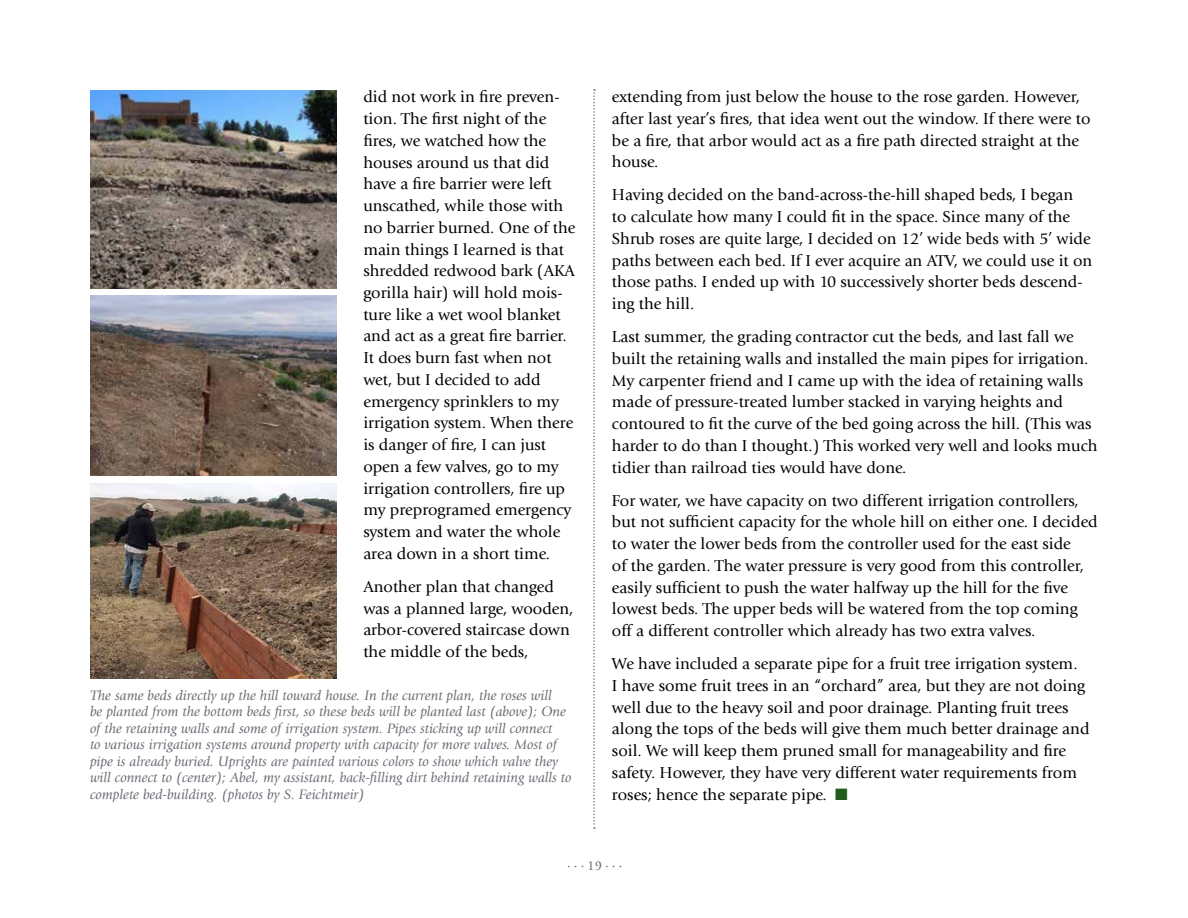
<style>
.page{position:relative;width:1188px;height:918px;background:#fff}
.page>*{position:absolute;margin:0;border:0;box-sizing:border-box;transform-origin:0 0}
.t1{font:16.5px/21.8px "Giovanni";color:#000}
.t2{font:italic 14.25px/16.5px "Giovanni";color:#6b6e76}
.t3{font:13.5px "Giovanni";color:#6b6e76}
.t4{font:4.5px "Giovanni";color:#6b6e76}
.s1{color:#225c1a}
</style>
<div class="page">
<svg style="left:593px;top:89px;width:2px;height:740px"></svg>
<img style="left:90px;top:90px;width:246px;height:198px">
<img style="left:90px;top:296px;width:246px;height:180px">
<img style="left:90px;top:483px;width:246px;height:196px">
<p class="t1" style="left:363px;top:86px;width:214px">did not work in fire preven&shy;tion. The first night of the fires, we watched how the houses around us that did have a fire barrier were left unscathed, while those with no barrier burned. One of the main things I learned is that shredded redwood bark (AKA gorilla hair) will hold mois&shy;ture like a wet wool blanket and act as a great fire barrier.<br>It does burn fast when not wet, but I decided to add emergency sprinklers to my irrigation system. When there is danger of fire, I can just open a few valves, go to my irrigation controllers, fire up my preprogramed emergency system and water the whole area down in a short time.</p>
<p class="t1" style="left:363px;top:576px;width:212px">Another plan that changed was a planned large, wooden, arbor-covered staircase down the middle of the beds,</p>
<p class="t2" style="left:90px;top:687px;width:483px">The same beds directly up the hill toward house. In the current plan, the roses will<br>be planted from the bottom beds first, so these beds will be planted last (above); One of the retaining walls and some of irrigation system. Pipes sticking up will connect<br>to various irrigation systems around property with capacity for more valves. Most of pipe is already buried. Uprights are painted various colors to show which valve they will connect to (center); Abel, my assistant, back-filling dirt behind retaining walls to complete bed-building. (photos by S. Feichtmeir)</p>
<p class="t1" style="left:612px;top:86px;width:480px">extending from just below the house to the rose garden. However, after last year’s fires, that idea went out the window. If there were to be a fire, that arbor would act as a fire path directed straight at the house.</p>
<p class="t1" style="left:612px;top:184px;width:482px">Having decided on the band-across-the-hill shaped beds, I began<br>to calculate how many I could fit in the space. Since many of the Shrub roses are quite large, I decided on 12’ wide beds with 5’ wide paths between each bed. If I ever acquire an ATV, we could use it on those paths. I ended up with 10 successively shorter beds descend&shy;ing the hill.</p>
<p class="t1" style="left:612px;top:326px;width:487px">Last summer, the grading contractor cut the beds, and last fall we built the retaining walls and installed the main pipes for irrigation.<br>My carpenter friend and I came up with the idea of retaining walls made of pressure-treated lumber stacked in varying heights and contoured to fit the curve of the bed going across the hill. (This was harder to do than I thought.) This worked very well and looks much tidier than railroad ties would have done.</p>
<p class="t1" style="left:612px;top:490px;width:487px">For water, we have capacity on two different irrigation controllers, but not sufficient capacity for the whole hill on either one. I decided to water the lower beds from the controller used for the east side<br>of the garden. The water pressure is very good from this controller, easily sufficient to push the water halfway up the hill for the five lowest beds. The upper beds will be watered from the top coming off a different controller which already has two extra valves.</p>
<p class="t1" style="left:612px;top:653px;width:479px">We have included a separate pipe for a fruit tree irrigation system.<br>I have some fruit trees in an “orchard” area, but they are not doing well due to the heavy soil and poor drainage. Planting fruit trees along the tops of the beds will give them much better drainage and soil. We will keep them pruned small for manageability and fire safety. However, they have very different water requirements from roses; hence the separate pipe. <span class="s1">■</span></p>
<p class="t4" style="left:568px;top:864px;width:18px">• • •</p>
<p class="t3" style="left:587px;top:858px;width:17px">19</p>
<p class="t4" style="left:606px;top:864px;width:18px">• • •</p>
</div>
